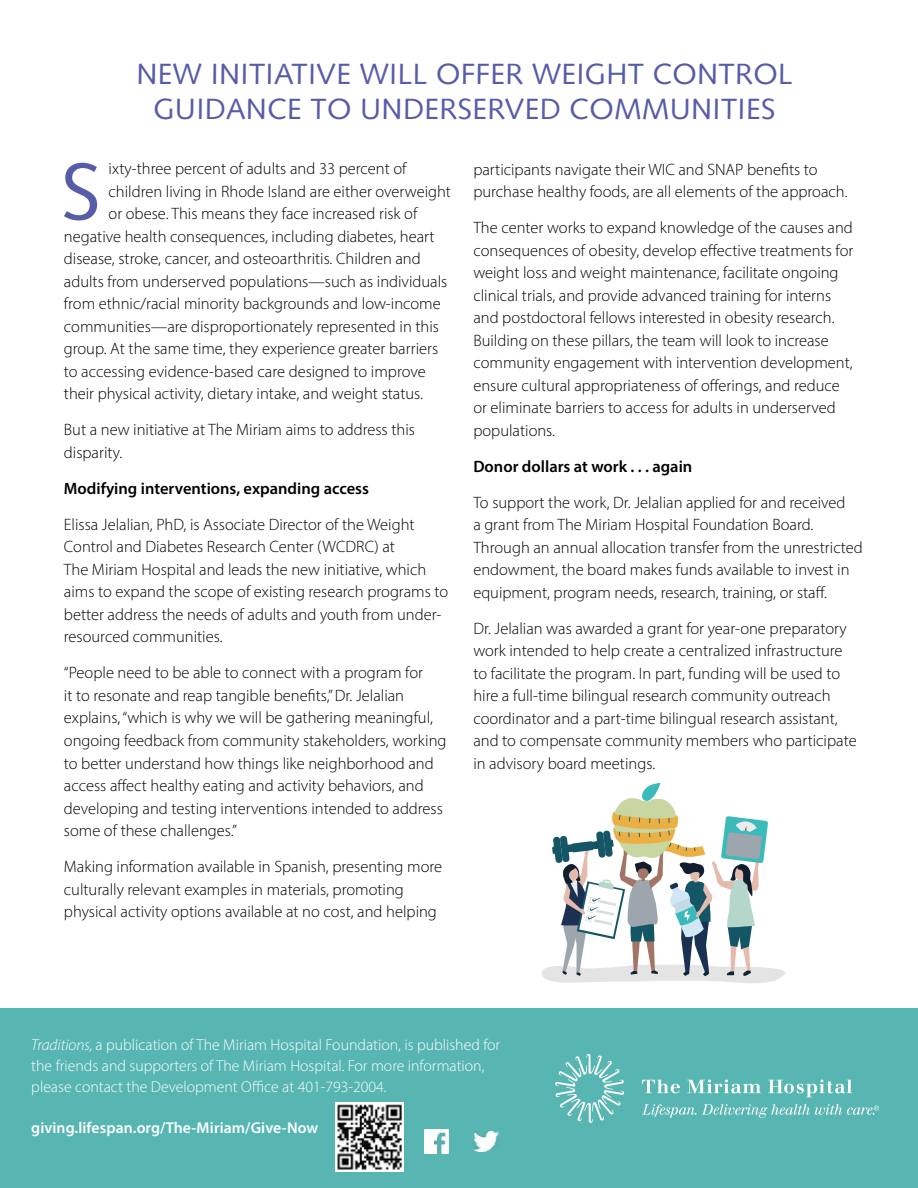
<style>
.page{position:relative;width:918px;height:1188px;background:#fff}
.page>*{position:absolute;margin:0;border:0;box-sizing:border-box;transform-origin:0 0}
.t1{font:80.25px "Syntax";color:#575ca9}
.t2{font:29.25px/35.1px "Syntax";letter-spacing:.01em;color:#575ca9;text-align:center}
.t3{font:300 16.5px/22.5px "Myriad Pro";color:#000}
.t4{font:600 16.5px "Myriad Pro";color:#000}
.t5{font:300 15.75px/21px "Myriad Pro";color:#fff}
.t6{font:600 15.75px "Myriad Pro";letter-spacing:.005em;color:#fff}
.s1{font-style:italic}
</style>
<div class="page">
<div style="left:0;top:1008px;width:918px;height:180px;background:#57b6b2"></div>
<img style="left:474px;top:1131px;width:24px;height:21px">
<img style="left:425px;top:1129px;width:24px;height:24px">
<svg style="left:555px;top:1054px;width:69px;height:69px"></svg>
<svg style="left:642px;top:1080px;width:38px;height:13px"></svg>
<svg style="left:687px;top:1080px;width:74px;height:14px"></svg>
<svg style="left:768px;top:1080px;width:84px;height:17px"></svg>
<svg style="left:642px;top:1104px;width:237px;height:14px"></svg>
<img style="left:335px;top:1103px;width:69px;height:69px">
<svg style="left:542px;top:783px;width:243px;height:200px"></svg>
<h2 class="t2" style="left:136px;top:56px;width:658px">NEW INITIATIVE WILL OFFER WEIGHT CONTROL<br>GUIDANCE TO UNDERSERVED COMMUNITIES</h2>
<h1 class="t1" style="left:60px;top:144px;width:42px">S</h1>
<p class="t3" style="left:109px;top:157px;width:299px">ixty-three percent of adults and 33 percent of</p>
<p class="t3" style="left:109px;top:180px;width:344px">children living in Rhode Island are either overweight</p>
<p class="t3" style="left:109px;top:202px;width:310px">or obese. This means they face increased risk of</p>
<p class="t3" style="left:64px;top:225px;width:372px">negative health consequences, including diabetes, heart</p>
<p class="t3" style="left:64px;top:247px;width:358px">disease, stroke, cancer, and osteoarthritis. Children and</p>
<p class="t3" style="left:64px;top:270px;width:385px">adults from underserved populations—such as individuals</p>
<p class="t3" style="left:64px;top:293px;width:378px">from ethnic/racial minority backgrounds and low-income</p>
<p class="t3" style="left:64px;top:315px;width:377px">communities—are disproportionately represented in this</p>
<p class="t3" style="left:64px;top:338px;width:376px">group. At the same time, they experience greater barriers</p>
<p class="t3" style="left:64px;top:360px;width:363px">to accessing evidence-based care designed to improve</p>
<p class="t3" style="left:64px;top:383px;width:361px">their physical activity, dietary intake, and weight status.</p>
<p class="t3" style="left:64px;top:419px;width:353px">But a new initiative at The Miriam aims to address this disparity.</p>
<p class="t4" style="left:64px;top:478px;width:307px">Modifying interventions, expanding access</p>
<p class="t3" style="left:64px;top:513px;width:386px">Elissa Jelalian, PhD, is Associate Director of the Weight Control and Diabetes Research Center (WCDRC) at<br>The Miriam Hospital and leads the new initiative, which aims to expand the scope of existing research programs to better address the needs of adults and youth from under&shy;resourced communities.</p>
<p class="t3" style="left:64px;top:662px;width:384px">“People need to be able to connect with a program for<br>it to resonate and reap tangible benefits,” Dr. Jelalian explains, “which is why we will be gathering meaningful, ongoing feedback from community stakeholders, working to better understand how things like neighborhood and access affect healthy eating and activity behaviors, and developing and testing interventions intended to address some of these challenges.”</p>
<p class="t3" style="left:64px;top:855px;width:380px">Making information available in Spanish, presenting more culturally relevant examples in materials, promoting physical activity options available at no cost, and helping</p>
<p class="t3" style="left:473px;top:158px;width:376px">participants navigate their WIC and SNAP benefits to purchase healthy foods, are all elements of the approach.</p>
<p class="t3" style="left:473px;top:216px;width:381px">The center works to expand knowledge of the causes and consequences of obesity, develop effective treatments for weight loss and weight maintenance, facilitate ongoing clinical trials, and provide advanced training for interns and postdoctoral fellows interested in obesity research.<br>Building on these pillars, the team will look to increase community engagement with intervention development, ensure cultural appropriateness of offerings, and reduce or eliminate barriers to access for adults in underserved populations.</p>
<p class="t4" style="left:473px;top:456px;width:220px">Donor dollars at work . . . again</p>
<p class="t3" style="left:473px;top:491px;width:391px">To support the work, Dr. Jelalian applied for and received<br>a grant from The Miriam Hospital Foundation Board.<br>Through an annual allocation transfer from the unrestricted endowment, the board makes funds available to invest in equipment, program needs, research, training, or staff.</p>
<p class="t3" style="left:473px;top:617px;width:385px">Dr. Jelalian was awarded a grant for year-one preparatory work intended to help create a centralized infrastructure to facilitate the program. In part, funding will be used to hire a full-time bilingual research community outreach coordinator and a part-time bilingual research assistant, and to compensate community members who participate in advisory board meetings.</p>
<p class="t5" style="left:31px;top:1034px;width:470px"><span class="s1">Traditions,</span> a publication of The Miriam Hospital Foundation, is published for the friends and supporters of The Miriam Hospital. For more information, please contact the Development Office at 401-793-2004.</p>
<p class="t6" style="left:31px;top:1118px;width:289px">giving.lifespan.org/The-Miriam/Give-Now</p>
</div>
